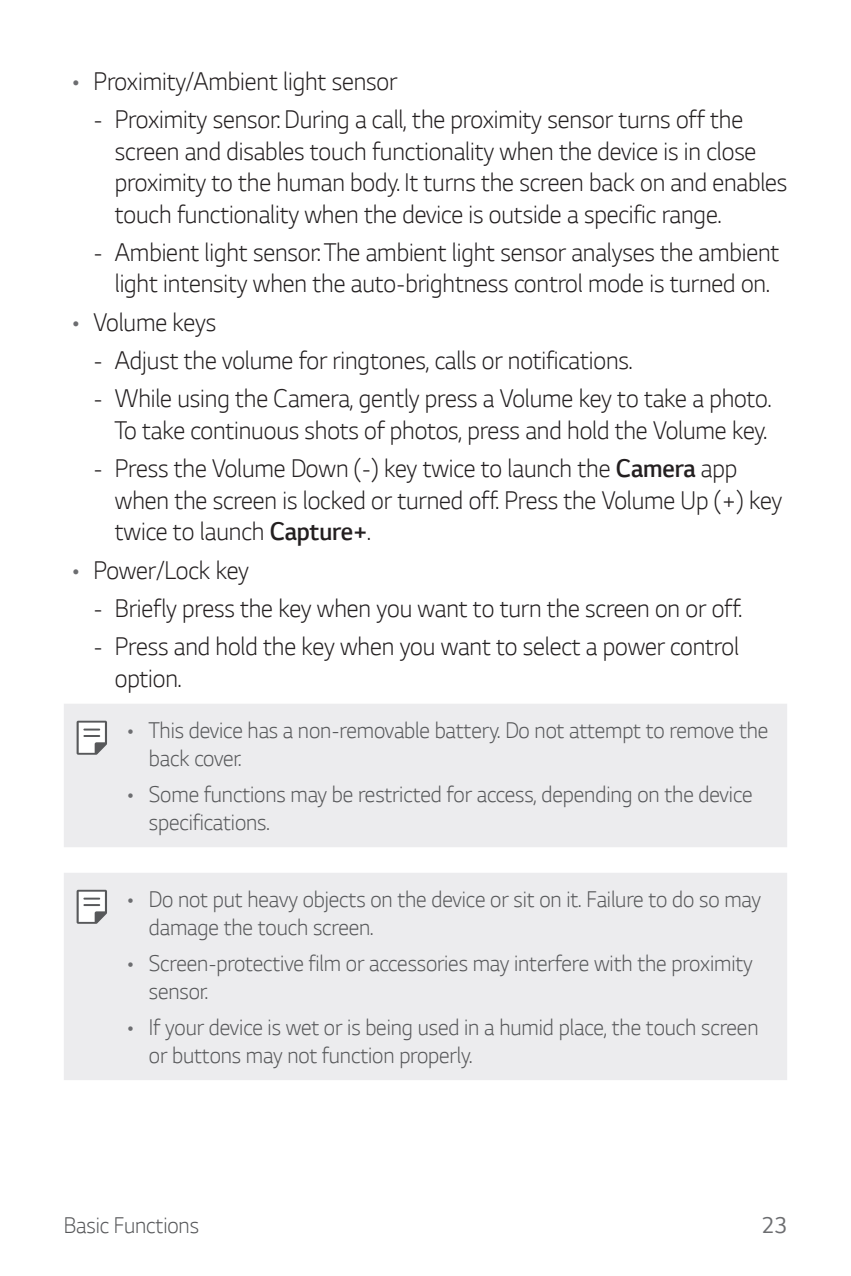
<style>
.page{position:relative;width:851px;height:1276px;background:#fff}
.page>*{position:absolute;margin:0;border:0;box-sizing:border-box;transform-origin:0 0}
.t1{font:300 27px/31.5px "LG Smart";letter-spacing:-.005em;color:#231f20;scale:.95 1}
.t2{font:300 24px/28.5px "LG Smart";letter-spacing:-.005em;color:#57585a;scale:.95 1}
.t3{font:24px "LG Smart";color:#6c6d70;scale:.95 1}
.s1{color:#6c6d70}
.s2{font-style:inherit}
</style>
<div class="page">
<div style="left:64px;top:704px;width:723px;height:143px;background:#ececee"></div>
<svg style="left:77px;top:720px;width:30px;height:34px"></svg>
<div style="left:64px;top:873px;width:723px;height:207px;background:#ececee"></div>
<svg style="left:77px;top:889px;width:30px;height:35px"></svg>
<p class="t1" style="left:72px;top:68px;width:343px"><span class="s1">•</span> Proximity/Ambient light sensor</p>
<p class="t1" style="left:115px;top:106px;width:709px;text-indent:-21px">- Proximity sensor: During a call, the proximity sensor turns off the screen and disables touch functionality when the device is in close proximity to the human body. It turns the screen back on and enables touch functionality when the device is outside a specific range.</p>
<p class="t1" style="left:94px;top:239px;width:723px;text-align:center">- Ambient light sensor: The ambient light sensor analyses the ambient light intensity when the auto-brightness control mode is turned on.</p>
<p class="t1" style="left:72px;top:309px;width:153px"><span class="s1">•</span> Volume keys</p>
<p class="t1" style="left:94px;top:347px;width:568px">- Adjust the volume for ringtones, calls or notifications.</p>
<p class="t1" style="left:94px;top:386px;width:715px;text-align:right">- While using the Camera, gently press a Volume key to take a photo.<br>To take continuous shots of photos, press and hold the Volume key.</p>
<p class="t1" style="left:115px;top:455px;width:704px;text-indent:-21px">- Press the Volume Down (-) key twice to launch the <span class="s2">Camera</span> app when the screen is locked or turned off. Press the Volume Up (+) key twice to launch <span class="s2">Capture+</span>.</p>
<p class="t1" style="left:72px;top:557px;width:187px"><span class="s1">•</span> Power/Lock key</p>
<p class="t1" style="left:94px;top:595px;width:684px">- Briefly press the key when you want to turn the screen on or off.</p>
<p class="t1" style="left:115px;top:633px;width:658px;text-indent:-21px">- Press and hold the key when you want to select a power control option.</p>
<p class="t2" style="left:149px;top:718px;width:653px;text-indent:-21px"><span class="s1">•</span> This device has a non-removable battery. Do not attempt to remove the back cover.</p>
<p class="t2" style="left:149px;top:782px;width:636px;text-indent:-21px"><span class="s1">•</span> Some functions may be restricted for access, depending on the device specifications.</p>
<p class="t2" style="left:149px;top:887px;width:645px;text-indent:-21px"><span class="s1">•</span> Do not put heavy objects on the device or sit on it. Failure to do so may damage the touch screen.</p>
<p class="t2" style="left:149px;top:951px;width:637px;text-indent:-21px"><span class="s1">•</span> Screen-protective film or accessories may interfere with the proximity sensor.</p>
<p class="t2" style="left:149px;top:1015px;width:643px;text-indent:-21px"><span class="s1">•</span> If your device is wet or is being used in a humid place, the touch screen or buttons may not function properly.</p>
<p class="t2" style="left:64px;top:1213px;width:144px">Basic Functions</p>
<p class="t3" style="left:761px;top:1215px;width:28px">23</p>
</div>
